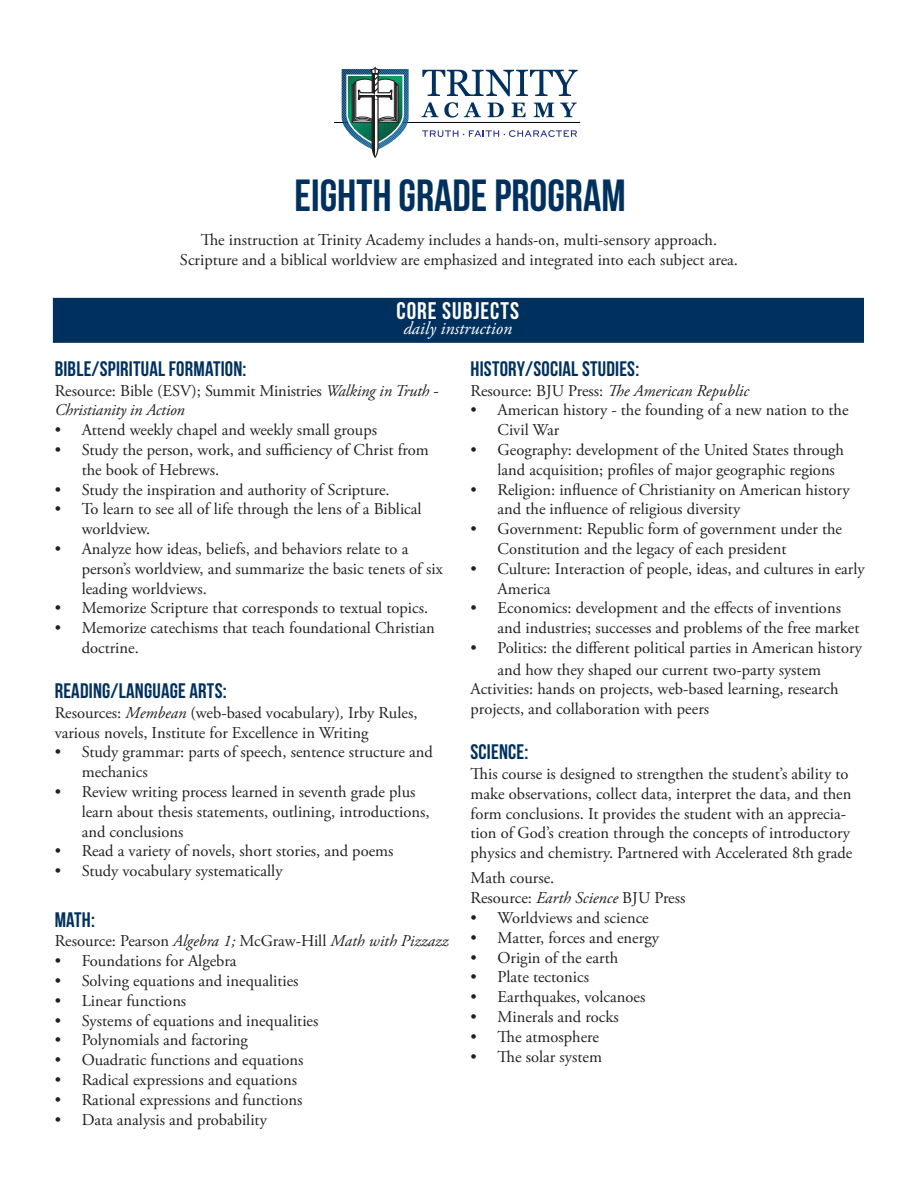
<style>
.page{position:relative;width:918px;height:1188px;background:#fff}
.page>*{position:absolute;margin:0;border:0;box-sizing:border-box;transform-origin:0 0}
.t1{font:700 45px "Bebas Neue";color:#00315e}
.t2{font:700 24px "Bebas Neue";letter-spacing:.04em;color:#fff}
.t3{font:700 21px "Bebas Neue";letter-spacing:.01em;color:#00315e}
.t4{font:italic 18px "Adobe Garamond Pro";color:#fff}
.t5{font:16.5px/19.8px "Adobe Garamond Pro";color:#231f20}
.t6{font:italic 16.5px "Adobe Garamond Pro";color:#231f20}
.s1{font-style:italic}
.s2{font-style:normal}
</style>
<div class="page">
<svg style="left:422px;top:130px;width:155px;height:7px"></svg>
<svg style="left:422px;top:70px;width:156px;height:26px"></svg>
<svg style="left:421px;top:102px;width:60px;height:16px"></svg>
<svg style="left:487px;top:103px;width:17px;height:14px"></svg>
<svg style="left:512px;top:103px;width:14px;height:14px"></svg>
<svg style="left:534px;top:103px;width:20px;height:14px"></svg>
<svg style="left:560px;top:103px;width:17px;height:14px"></svg>
<hr style="left:334px;top:122px;width:246px;height:1px;background:#040503">
<svg style="left:342px;top:67px;width:67px;height:91px"></svg>
<div style="left:53px;top:298px;width:811px;height:45px;background:#00315e;border:2px solid #00325f"></div>
<h1 class="t1" style="left:295px;top:171px;width:333px">EIGHTH GRADE PROGRAM</h1>
<p class="t5" style="left:180px;top:230px;width:560px;text-align:center">The instruction at Trinity Academy includes a hands-on, multi-sensory approach.<br>Scripture and a biblical worldview are emphasized and integrated into each subject area.</p>
<h2 class="t2" style="left:396px;top:298px;width:124px">CORE SUBJECTS</h2>
<p class="t4" style="left:403px;top:318px;width:110px">daily instruction</p>
<p class="t3" style="left:55px;top:357px;width:193px">BIBLE/SPIRITUAL FORMATION:</p>
<p class="t5" style="left:55px;top:381px;width:385px">Resource: Bible (ESV); Summit Ministries <span class="s1">Walking in Truth -<br>Christianity in Action</span></p>
<p class="t5" style="left:55px;top:421px;width:324px">• Attend weekly chapel and weekly small groups</p>
<p class="t5" style="left:82px;top:440px;width:349px;text-indent:-27px">• Study the person, work, and sufficiency of Christ from the book of Hebrews.</p>
<p class="t5" style="left:55px;top:480px;width:337px">• Study the inspiration and authority of Scripture.</p>
<p class="t5" style="left:82px;top:500px;width:341px;text-indent:-27px">• To learn to see all of life through the lens of a Biblical worldview.</p>
<p class="t5" style="left:82px;top:539px;width:363px;text-indent:-27px">• Analyze how ideas, beliefs, and behaviors relate to a person’s worldview, and summarize the basic tenets of six leading worldviews.</p>
<p class="t5" style="left:55px;top:599px;width:375px">• Memorize Scripture that corresponds to textual topics.</p>
<p class="t5" style="left:82px;top:619px;width:355px;text-indent:-27px">• Memorize catechisms that teach foundational Christian doctrine.</p>
<p class="t3" style="left:55px;top:679px;width:173px">READING/LANGUAGE ARTS:</p>
<p class="t5" style="left:55px;top:703px;width:364px">Resources: <span class="s1">Membean</span> (web-based vocabulary)<span class="s1">,</span> Irby Rules, various novels, Institute for Excellence in Writing</p>
<p class="t5" style="left:82px;top:743px;width:353px;text-indent:-27px">• Study grammar: parts of speech, sentence structure and mechanics</p>
<p class="t5" style="left:82px;top:782px;width:349px;text-indent:-27px">• Review writing process learned in seventh grade plus learn about thesis statements, outlining, introductions, and conclusions</p>
<p class="t5" style="left:55px;top:842px;width:340px">• Read a variety of novels, short stories, and poems</p>
<p class="t5" style="left:55px;top:862px;width:229px">• Study vocabulary systematically</p>
<p class="t3" style="left:55px;top:908px;width:42px">MATH:</p>
<p class="t5" style="left:55px;top:932px;width:396px">Resource: Pearson <span class="s1">Algebra 1;</span> McGraw-Hill <span class="s1">Math with Pizzazz</span></p>
<p class="t5" style="left:55px;top:952px;width:183px">• Foundations for Algebra</p>
<p class="t5" style="left:55px;top:971px;width:245px">• Solving equations and inequalities</p>
<p class="t5" style="left:55px;top:991px;width:133px">• Linear functions</p>
<p class="t5" style="left:55px;top:1011px;width:265px">• Systems of equations and inequalities</p>
<p class="t5" style="left:55px;top:1031px;width:195px">• Polynomials and factoring</p>
<p class="t5" style="left:55px;top:1051px;width:250px">• Ouadratic functions and equations</p>
<p class="t5" style="left:55px;top:1070px;width:244px">• Radical expressions and equations</p>
<p class="t5" style="left:55px;top:1090px;width:249px">• Rational expressions and functions</p>
<p class="t5" style="left:55px;top:1110px;width:214px">• Data analysis and probability</p>
<p class="t3" style="left:471px;top:357px;width:170px">HISTORY/SOCIAL STUDIES:</p>
<p class="t6" style="left:471px;top:380px;width:280px"><span class="s2">Resource: BJU Press:</span> The American Republic</p>
<p class="t5" style="left:498px;top:401px;width:352px;text-indent:-27px">• American history - the founding of a new nation to the<br>Civil War</p>
<p class="t5" style="left:498px;top:440px;width:348px;text-indent:-27px">• Geography: development of the United States through land acquisition; profiles of major geographic regions</p>
<p class="t5" style="left:498px;top:480px;width:354px;text-indent:-27px">• Religion: influence of Christianity on American history and the influence of religious diversity</p>
<p class="t5" style="left:498px;top:520px;width:346px;text-indent:-27px">• Government: Republic form of government under the<br>Constitution and the legacy of each president</p>
<p class="t5" style="left:498px;top:559px;width:369px;text-indent:-27px">• Culture: Interaction of people, ideas, and cultures in early<br>America</p>
<p class="t5" style="left:498px;top:599px;width:363px;text-indent:-27px">• Economics: development and the effects of inventions and industries; successes and problems of the free market</p>
<p class="t5" style="left:498px;top:638px;width:366px;line-height:21.6px;text-indent:-27px">• Politics: the different political parties in American history and how they shaped our current two-party system</p>
<p class="t5" style="left:471px;top:680px;width:369px">Activities: hands on projects, web-based learning, research projects, and collaboration with peers</p>
<p class="t3" style="left:471px;top:740px;width:59px">SCIENCE:</p>
<p class="t5" style="left:471px;top:764px;width:383px">This course is designed to strengthen the student’s ability to make observations, collect data, interpret the data, and then form conclusions. It provides the student with an apprecia&shy;tion of God’s creation through the concepts of introductory physics and chemistry. Partnered with Accelerated 8th grade</p>
<p class="t5" style="left:471px;top:869px;width:216px">Math course.<br>Resource: <span class="s1">Earth Science</span> BJU Press</p>
<p class="t5" style="left:471px;top:908px;width:180px">• Worldviews and science</p>
<p class="t5" style="left:471px;top:928px;width:190px">• Matter, forces and energy</p>
<p class="t5" style="left:471px;top:948px;width:149px">• Origin of the earth</p>
<p class="t5" style="left:471px;top:968px;width:120px">• Plate tectonics</p>
<p class="t5" style="left:471px;top:988px;width:176px">• Earthquakes, volcanoes</p>
<p class="t5" style="left:471px;top:1007px;width:150px">• Minerals and rocks</p>
<p class="t5" style="left:471px;top:1027px;width:130px">• The atmosphere</p>
<p class="t5" style="left:471px;top:1047px;width:133px">• The solar system</p>
</div>
